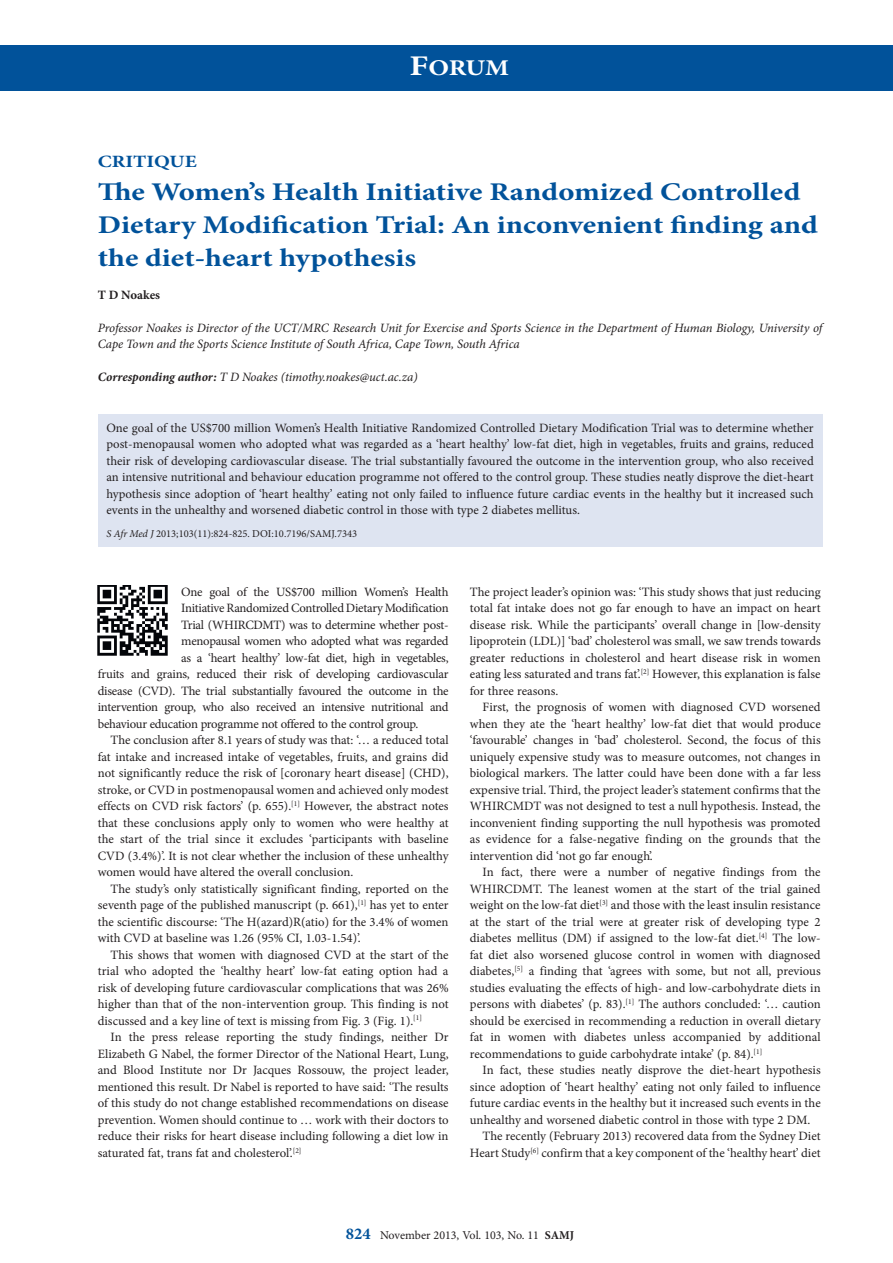
<style>
.page{position:relative;width:893px;height:1263px;background:#fff}
.page>*{position:absolute;margin:0;border:0;box-sizing:border-box;transform-origin:0 0}
.A_HEAD{font:700 25.5px/33px "Minion Pro";color:#01529a;scale:1.2 1}
.t1{font:700 22.5px "Minion Pro";color:#fff;scale:1.2 1}
.AA_HEAD{font:700 17.25px "Minion Pro";color:#01529a;scale:1.2 1}
.BODY_TEXT_INDENT{font:12.75px/16.5px "Minion Pro";color:#231f20;text-align:justify}
.BODY_TEXT_1ST_PARAGR{font:12.75px/16.5px "Minion Pro";letter-spacing:-.02em;color:#231f20;text-align:justify}
.AUTHORS_DETAILS{font:italic 12.75px/16.5px "Minion Pro";letter-spacing:-.005em;color:#231f20}
.CORRESPONDING_AUTHOR{font:italic 12.75px "Minion Pro";letter-spacing:-.01em;color:#231f20}
.AUTHORS_NAME_UNDER_A{font:700 12.75px "Minion Pro";color:#231f20}
.t2{font:12px "Minion Pro";color:#231f20}
.S_AFR_MED{font:10.5px "Minion Pro";color:#231f20}
.s1{font-size:28.5px}
.s2{font-weight:700}
.s3{font-style:italic}
.s4{font-weight:700;font-size:16.5px;color:#01529a}
</style>
<div class="page">
<div style="left:0;top:45px;width:893px;height:45px;background:#01529a"></div>
<div style="left:98px;top:414px;width:724px;height:132px;background:#dee4f1"></div>
<img style="left:98px;top:585px;width:70px;height:70px">
<h2 class="t1" style="left:409px;top:52px;width:84px"><span class="s1">F</span>ORUM</h2>
<h5 class="AA_HEAD" style="left:98px;top:149px;width:84px">CRITIQUE</h5>
<h1 class="A_HEAD" style="left:98px;top:175px;width:601px">The Women’s Health Initiative Randomized Controlled<br>Dietary Modification Trial: An inconvenient finding and the diet-heart hypothesis</h1>
<p class="AUTHORS_NAME_UNDER_A" style="left:98px;top:285px;width:64px">T D Noakes</p>
<p class="AUTHORS_DETAILS" style="left:98px;top:319px;width:726px">Professor Noakes is Director of the UCT/MRC Research Unit for Exercise and Sports Science in the Department of Human Biology, University of<br>Cape Town and the Sports Science Institute of South Africa, Cape Town, South Africa</p>
<p class="CORRESPONDING_AUTHOR" style="left:98px;top:368px;width:321px"><span class="s2">Corresponding author:</span> T D Noakes (timothy.noakes@uct.ac.za)</p>
<p class="BODY_TEXT_1ST_PARAGR" style="left:106px;top:420px;width:709px">One goal of the US$700 million Women’s Health Initiative Randomized Controlled Dietary Modification Trial was to determine whether post-menopausal women who adopted what was regarded as a ‘heart healthy’ low-fat diet, high in vegetables, fruits and grains, reduced their risk of developing cardiovascular disease. The trial substantially favoured the outcome in the intervention group, who also received an intensive nutritional and behaviour education programme not offered to the control group. These studies neatly disprove the diet-heart hypothesis since adoption of ‘heart healthy’ eating not only failed to influence future cardiac events in the healthy but it increased such events in the unhealthy and worsened diabetic control in those with type 2 diabetes mellitus.</p>
<p class="S_AFR_MED" style="left:106px;top:526px;width:252px"><span class="s3">S Afr Med J</span> 2013;103(11):824-825. DOI:10.7196/SAMJ.7343</p>
<p class="BODY_TEXT_1ST_PARAGR" style="left:181px;top:583px;width:269px">One goal of the US$700 million Women’s Health</p>
<p class="BODY_TEXT_1ST_PARAGR" style="left:181px;top:600px;width:269px">Initiative Randomized Controlled Dietary Modification</p>
<p class="BODY_TEXT_1ST_PARAGR" style="left:181px;top:616px;width:269px">Trial (WHIRCDMT) was to determine whether post-</p>
<p class="BODY_TEXT_1ST_PARAGR" style="left:181px;top:633px;width:269px">menopausal women who adopted what was regarded</p>
<p class="BODY_TEXT_1ST_PARAGR" style="left:181px;top:649px;width:269px">as a ‘heart healthy’ low-fat diet, high in vegetables,</p>
<p class="BODY_TEXT_1ST_PARAGR" style="left:98px;top:666px;width:352px">fruits and grains, reduced their risk of developing cardiovascular</p>
<p class="BODY_TEXT_1ST_PARAGR" style="left:98px;top:682px;width:352px">disease (CVD). The trial substantially favoured the outcome in the</p>
<p class="BODY_TEXT_1ST_PARAGR" style="left:98px;top:699px;width:352px">intervention group, who also received an intensive nutritional and</p>
<p class="BODY_TEXT_1ST_PARAGR" style="left:98px;top:715px;width:322px">behaviour education programme not offered to the control group.</p>
<p class="BODY_TEXT_INDENT" style="left:98px;top:732px;width:352px;text-indent:13px">The conclusion after 8.1 years of study was that: ‘… a reduced total fat intake and increased intake of vegetables, fruits, and grains did not significantly reduce the risk of [coronary heart disease] (CHD), stroke, or CVD in postmenopausal women and achieved only modest effects on CVD risk factors’ (p. 655).<sup>[1]</sup> However, the abstract notes that these conclusions apply only to women who were healthy at the start of the trial since it excludes ‘participants with baseline CVD (3.4%)’. It is not clear whether the inclusion of these unhealthy women would have altered the overall conclusion.</p>
<p class="BODY_TEXT_INDENT" style="left:98px;top:880px;width:352px;text-indent:13px">The study’s only statistically significant finding, reported on the seventh page of the published manuscript (p. 661),<sup>[1]</sup> has yet to enter the scientific discourse: ‘The H(azard)R(atio) for the 3.4% of women with CVD at baseline was 1.26 (95% CI, 1.03-1.54)’.</p>
<p class="BODY_TEXT_INDENT" style="left:98px;top:946px;width:352px;text-indent:13px">This shows that women with diagnosed CVD at the start of the trial who adopted the ‘healthy heart’ low-fat eating option had a risk of developing future cardiovascular complications that was 26% higher than that of the non-intervention group. This finding is not discussed and a key line of text is missing from Fig. 3 (Fig. 1).<sup>[1]</sup></p>
<p class="BODY_TEXT_INDENT" style="left:98px;top:1029px;width:352px;text-indent:13px">In the press release reporting the study findings, neither Dr Elizabeth G Nabel, the former Director of the National Heart, Lung, and Blood Institute nor Dr Jacques Rossouw, the project leader, mentioned this result. Dr Nabel is reported to have said: ‘The results of this study do not change established recommendations on disease prevention. Women should continue to … work with their doctors to reduce their risks for heart disease including following a diet low in saturated fat, trans fat and cholesterol’.<sup>[2]</sup></p>
<p class="BODY_TEXT_1ST_PARAGR" style="left:470px;top:583px;width:352px">The project leader’s opinion was: ‘This study shows that just reducing total fat intake does not go far enough to have an impact on heart disease risk. While the participants’ overall change in [low-density lipoprotein (LDL)] ‘bad’ cholesterol was small, we saw trends towards greater reductions in cholesterol and heart disease risk in women eating less saturated and trans fat’.<sup>[2]</sup> However, this explanation is false for three reasons.</p>
<p class="BODY_TEXT_INDENT" style="left:470px;top:699px;width:352px;text-indent:13px">First, the prognosis of women with diagnosed CVD worsened when they ate the ‘heart healthy’ low-fat diet that would produce ‘favourable’ changes in ‘bad’ cholesterol. Second, the focus of this uniquely expensive study was to measure outcomes, not changes in biological markers. The latter could have been done with a far less expensive trial. Third, the project leader’s statement confirms that the WHIRCMDT was not designed to test a null hypothesis. Instead, the inconvenient finding supporting the null hypothesis was promoted as evidence for a false-negative finding on the grounds that the intervention did ‘not go far enough’.</p>
<p class="BODY_TEXT_INDENT" style="left:470px;top:864px;width:352px;text-indent:13px">In fact, there were a number of negative findings from the WHIRCDMT. The leanest women at the start of the trial gained weight on the low-fat diet<sup>[3]</sup> and those with the least insulin resistance at the start of the trial were at greater risk of developing type 2 diabetes mellitus (DM) if assigned to the low-fat diet.<sup>[4]</sup> The low&shy;fat diet also worsened glucose control in women with diagnosed diabetes,<sup>[5]</sup> a finding that ‘agrees with some, but not all, previous studies evaluating the effects of high- and low-carbohydrate diets in persons with diabetes’ (p. 83).<sup>[1]</sup> The authors concluded: ‘… caution should be exercised in recommending a reduction in overall dietary fat in women with diabetes unless accompanied by additional recommendations to guide carbohydrate intake’ (p. 84).<sup>[1]</sup></p>
<p class="BODY_TEXT_INDENT" style="left:470px;top:1062px;width:352px;text-indent:13px">In fact, these studies neatly disprove the diet-heart hypothesis since adoption of ‘heart healthy’ eating not only failed to influence future cardiac events in the healthy but it increased such events in the unhealthy and worsened diabetic control in those with type 2 DM.</p>
<p class="BODY_TEXT_INDENT" style="left:470px;top:1128px;width:352px;text-align:right">The recently (February 2013) recovered data from the Sydney Diet<br>Heart Study<sup>[6]</sup> confirm that a key component of the ‘healthy heart’ diet</p>
<p class="t2" style="left:346px;top:1227px;width:230px"><span class="s4">824</span> November 2013, Vol. 103, No. 11 <span class="s2">SAMJ</span></p>
</div>
